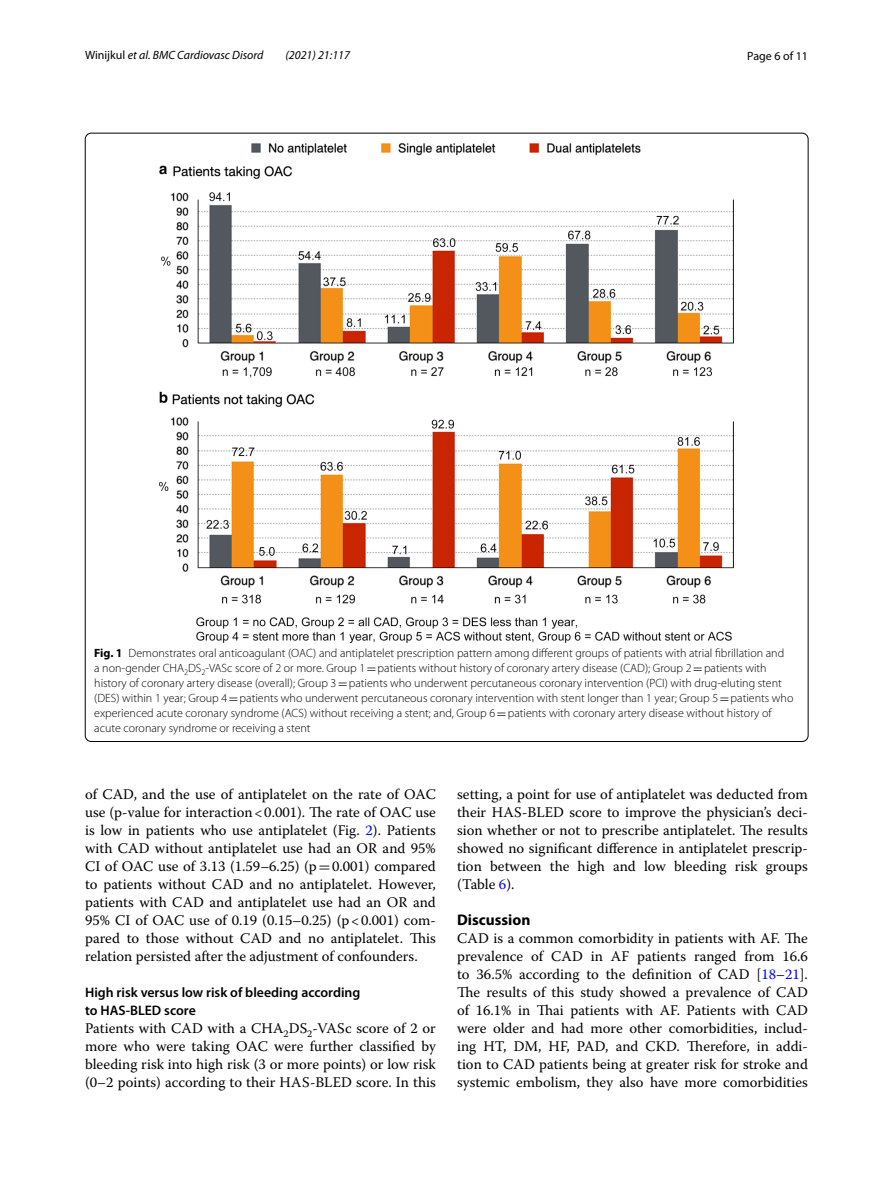
<style>
.page{position:relative;width:893px;height:1187px;background:#fff}
.page>*{position:absolute;margin:0;border:0;box-sizing:border-box;transform-origin:0 0}
.t1{font:700 15.45px "Myriad Pro";color:#000}
.t2{font:14.7px/18px "Warnock Pro";color:#000;text-align:justify}
.t3{font:600 13.8px/18px "Myriad Pro";color:#000}
.t4{font:300 12px/15px "Myriad Pro";color:#000}
.t5{font:italic 12px "Myriad Pro";color:#000}
.t6{font:12px "Myriad Pro";color:#000}
.s1{font-style:normal}
.s2{font-weight:700}
.s3{font-family:"MTSY";font-weight:400}
.s4{color:#00f}
.s5{font-family:"MTSY"}
</style>
<div class="page">
<img style="left:160px;top:143px;width:574px;height:499px">
<p class="t5" style="left:85px;top:48px;width:180px"><span class="s1">Winijkul</span> et al. BMC Cardiovasc Disord</p>
<p class="t5" style="left:285px;top:48px;width:66px">(2021) 21:117</p>
<p class="t6" style="left:747px;top:48px;width:62px">Page 6 of 11</p>
<p class="t4" style="left:94px;top:646px;width:701px"><span class="s2">Fig. 1</span> Demonstrates oral anticoagulant (OAC) and antiplatelet prescription pattern among different groups of patients with atrial fibrillation and<br>a non-gender CHA<sub>2</sub>DS<sub>2</sub>-VASc score of 2 or more. Group 1<span class="s3">=</span>patients without history of coronary artery disease (CAD); Group 2<span class="s3">=</span>patients with history of coronary artery disease (overall); Group 3<span class="s3">=</span>patients who underwent percutaneous coronary intervention (PCI) with drug-eluting stent (DES) within 1 year; Group 4<span class="s3">=</span>patients who underwent percutaneous coronary intervention with stent longer than 1 year; Group 5<span class="s3">=</span>patients who experienced acute coronary syndrome (ACS) without receiving a stent; and, Group 6<span class="s3">=</span>patients with coronary artery disease without history of acute coronary syndrome or receiving a stent</p>
<p class="t2" style="left:85px;top:785px;width:352px">of CAD, and the use of antiplatelet on the rate of OAC use (p-value for interaction&lt;0.001). The rate of OAC use is low in patients who use antiplatelet (Fig. <span class="s4">2</span>). Patients with CAD without antiplatelet use had an OR and 95% CI of OAC use of 3.13 (1.59–6.25) (p<span class="s5">=</span>0.001) compared to patients without CAD and no antiplatelet. However, patients with CAD and antiplatelet use had an OR and 95% CI of OAC use of 0.19 (0.15–0.25) (p&lt;0.001) com&shy;pared to those without CAD and no antiplatelet. This relation persisted after the adjustment of confounders.</p>
<p class="t3" style="left:85px;top:983px;width:277px">High risk versus low risk of bleeding according to HAS‑BLED score</p>
<p class="t2" style="left:85px;top:1019px;width:352px">Patients with CAD with a CHA<sub>2</sub>DS<sub>2</sub>-VASc score of 2 or more who were taking OAC were further classified by bleeding risk into high risk (3 or more points) or low risk (0–2 points) according to their HAS-BLED score. In this</p>
<p class="t2" style="left:457px;top:785px;width:352px">setting, a point for use of antiplatelet was deducted from their HAS-BLED score to improve the physician’s deci&shy;sion whether or not to prescribe antiplatelet. The results showed no significant difference in antiplatelet prescrip&shy;tion between the high and low bleeding risk groups (Table <span class="s4">6</span>).</p>
<p class="t1" style="left:457px;top:910px;width:75px">Discussion</p>
<p class="t2" style="left:457px;top:929px;width:352px">CAD is a common comorbidity in patients with AF. The prevalence of CAD in AF patients ranged from 16.6 to 36.5% according to the definition of CAD [<span class="s4">18</span>–<span class="s4">21</span>].<br>The results of this study showed a prevalence of CAD of 16.1% in Thai patients with AF. Patients with CAD were older and had more other comorbidities, includ&shy;ing HT, DM, HF, PAD, and CKD. Therefore, in addi&shy;tion to CAD patients being at greater risk for stroke and systemic embolism, they also have more comorbidities</p>
</div>
